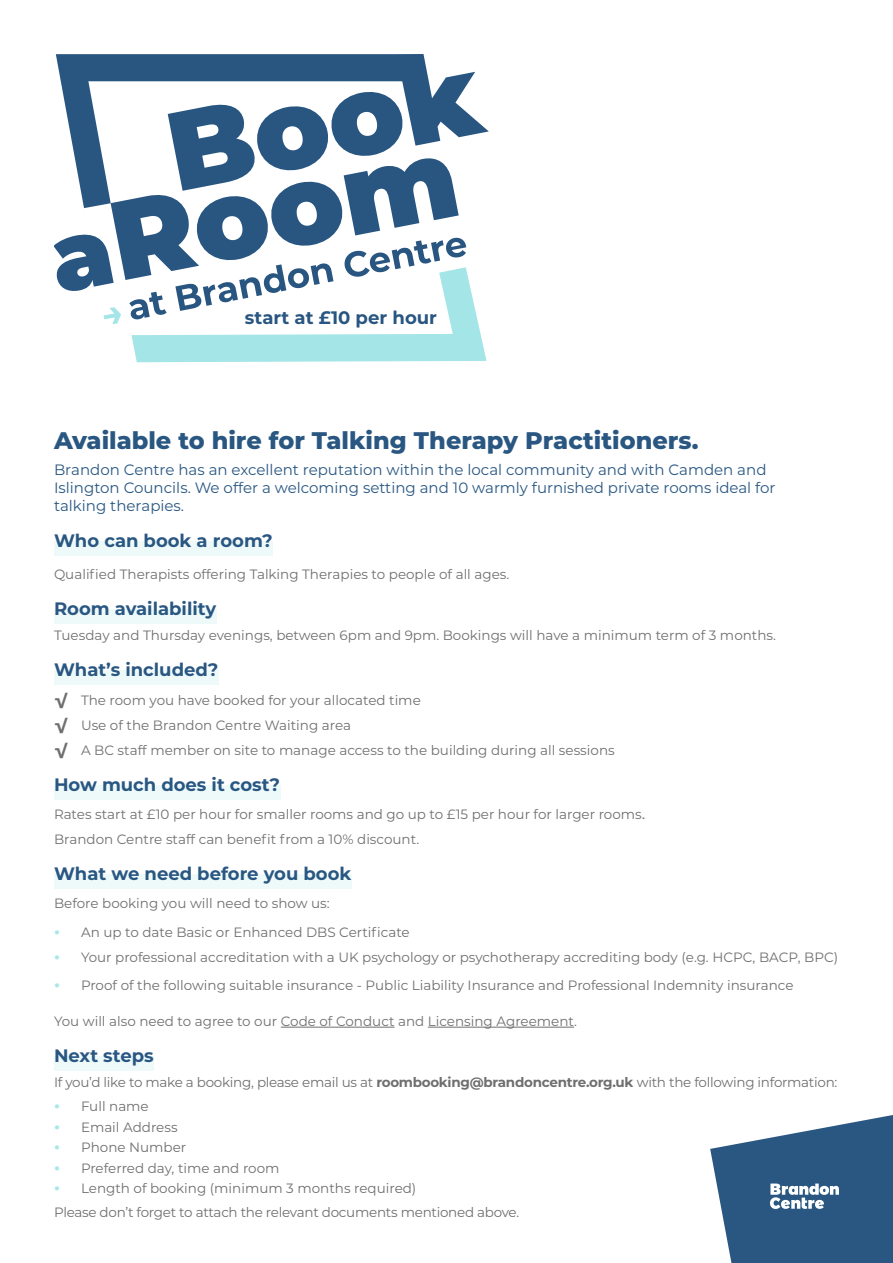
<style>
.page{position:relative;width:893px;height:1263px;background:#fff}
.page>*{position:absolute;margin:0;border:0;box-sizing:border-box;transform-origin:0 0}
.t1{font:800 24px "Montserrat";color:#295782}
.t2{font:700 18.15px "Montserrat";color:#285681}
.t3{font:700 18px "Montserrat";color:#295782}
.t4{font:15px/18px "Montserrat";color:#295782}
.t5{font:13.5px/24.8px "Montserrat";color:#706f6f}
.t6{font:13.5px/24px "Montserrat";letter-spacing:-.02em;color:#706f6f}
.s1{font-weight:700;font-size:16.5px}
.s2{font-size:16.5px}
.s3{font-weight:700;font-size:16.5px;color:#a8e7e8}
.s4{font-weight:700}
</style>
<div class="page">
<svg style="left:54px;top:244px;width:60px;height:47px"></svg>
<svg style="left:56px;top:54px;width:433px;height:226px;fill:#285681"></svg>
<svg style="left:129px;top:89px;width:357px;height:273px"></svg>
<svg style="left:104px;top:307px;width:17px;height:17px"></svg>
<div style="left:54px;top:541px;width:219px;height:15px;background:#eefafa"></div>
<div style="left:54px;top:609px;width:162px;height:15px;background:#eefafa"></div>
<div style="left:54px;top:670px;width:165px;height:15px;background:#eefafa"></div>
<div style="left:54px;top:785px;width:226px;height:14px;background:#eefafa"></div>
<div style="left:54px;top:874px;width:297px;height:14px;background:#eefafa"></div>
<hr style="left:281px;top:1027px;width:114px;height:1px;background:#706f6f">
<hr style="left:428px;top:1027px;width:146px;height:1px;background:#706f6f">
<div style="left:54px;top:1056px;width:100px;height:14px;background:#eefafa"></div>
<svg style="left:710px;top:1115px;width:183px;height:148px"></svg>
<h2 class="t2" style="left:245px;top:304px;width:194px">start at £10 per hour</h2>
<h1 class="t1" style="left:54px;top:423px;width:646px">Available to hire for Talking Therapy Practitioners.</h1>
<p class="t4" style="left:54px;top:460px;width:723px">Brandon Centre has an excellent reputation within the local community and with Camden and<br>Islington Councils. We offer a welcoming setting and 10 warmly furnished private rooms ideal for talking therapies.</p>
<h3 class="t3" style="left:54px;top:528px;width:220px">Who can book a room?</h3>
<p class="t5" style="left:54px;top:562px;width:457px">Qualified Therapists offering Talking Therapies to people of all ages.</p>
<h3 class="t3" style="left:54px;top:596px;width:164px">Room availability</h3>
<p class="t5" style="left:54px;top:622px;width:723px">Tuesday and Thursday evenings, between 6pm and 9pm. Bookings will have a minimum term of 3 months.</p>
<h3 class="t3" style="left:54px;top:657px;width:166px">What’s included?</h3>
<p class="t5" style="left:54px;top:688px;width:562px"><span class="s1">√</span> The room you have booked for your allocated time<br><span class="s1">√</span> Use of the Brandon Centre Waiting area<br><span class="s1">√</span> A BC staff member on site to manage access to the building during all sessions</p>
<h3 class="t3" style="left:54px;top:771px;width:228px">How much does it cost?</h3>
<p class="t5" style="left:54px;top:801px;width:593px">Rates start at £10 per hour for smaller rooms and go up to £15 per hour for larger rooms<span class="s2">.<br></span>Brandon Centre staff can benefit from a 10% discount.</p>
<h3 class="t3" style="left:54px;top:861px;width:299px">What we need before you book</h3>
<p class="t5" style="left:54px;top:891px;width:277px">Before booking you will need to show us:</p>
<p class="t5" style="left:54px;top:920px;width:357px"><span class="s3">•</span> An up to date Basic or Enhanced DBS Certificate</p>
<p class="t5" style="left:54px;top:944px;width:786px"><span class="s3">•</span> Your professional accreditation with a UK psychology or psychotherapy accrediting body (e.g. HCPC, BACP, BPC)</p>
<p class="t5" style="left:54px;top:973px;width:741px"><span class="s3">•</span> Proof of the following suitable insurance - Public Liability Insurance and Professional Indemnity insurance</p>
<p class="t5" style="left:54px;top:1008px;width:524px">You will also need to agree to our Code of Conduct and Licensing Agreement.</p>
<h3 class="t3" style="left:54px;top:1042px;width:101px">Next steps</h3>
<p class="t6" style="left:54px;top:1069px;width:785px">If you’d like to make a booking, please email us at <span class="s4">roombooking@brandoncentre.org.uk</span> with the following information:</p>
<p class="t5" style="left:54px;top:1094px;width:96px"><span class="s3">•</span> Full name</p>
<p class="t5" style="left:54px;top:1114px;width:125px"><span class="s3">•</span> Email Address</p>
<p class="t5" style="left:54px;top:1135px;width:134px"><span class="s3">•</span> Phone Number</p>
<p class="t5" style="left:54px;top:1155px;width:227px"><span class="s3">•</span> Preferred day, time and room</p>
<p class="t6" style="left:54px;top:1176px;width:467px"><span class="s3">•</span> Length of booking (minimum 3 months required)<br>Please don’t forget to attach the relevant documents mentioned above.</p>
</div>
